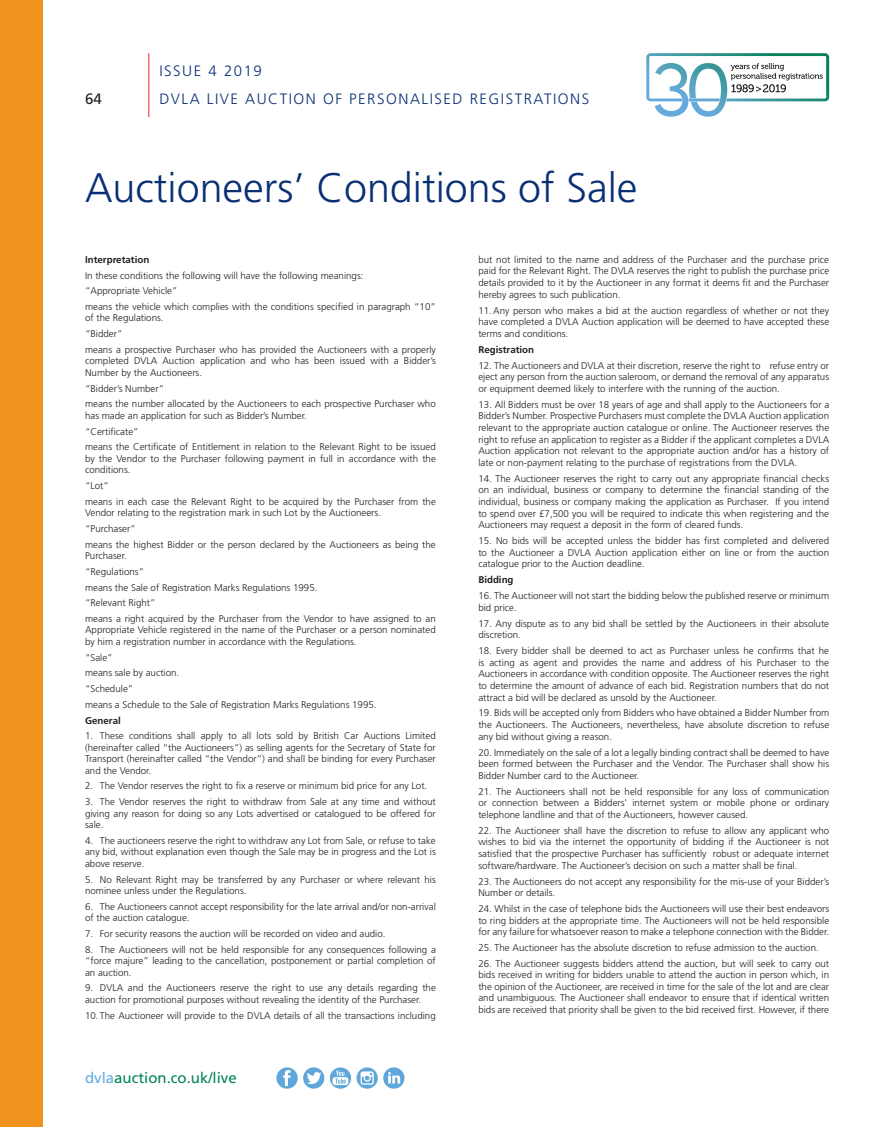
<style>
.page{position:relative;width:893px;height:1127px;background:#fff}
.page>*{position:absolute;margin:0;border:0;box-sizing:border-box;transform-origin:0 0}
.t1{font:300 41.25px "Frutiger";color:#092f74}
.t2{font:300 15px/28.7px "Frutiger";letter-spacing:.1em;color:#092f74}
.t3{font:15px "Frutiger";color:#008457}
.t4{font:15px "Frutiger";color:#231f20}
.t5{font:300 9.75px/11.6px "Frutiger";color:#231f20}
.t6{font:700 9.75px "Frutiger";color:#231f20}
.s1{color:#64addf}
</style>
<div class="page">
<hr style="left:148px;top:53px;width:1px;height:64px;background:#ee1d23">
<div style="left:0;top:0;width:43px;height:1127px;background:#f0941e"></div>
<div style="left:276px;top:1067px;width:22px;height:22px;background:#5fa6da;border-radius:50%"></div>
<div style="left:303px;top:1067px;width:21px;height:22px;background:#5fa6da;border-radius:50%"></div>
<svg style="left:330px;top:1067px;width:21px;height:22px"></svg>
<svg style="left:283px;top:1070px;width:8px;height:16px"></svg>
<svg style="left:307px;top:1072px;width:14px;height:12px"></svg>
<svg style="left:333px;top:1070px;width:15px;height:15px"></svg>
<svg style="left:357px;top:1067px;width:21px;height:22px"></svg>
<svg style="left:361px;top:1071px;width:13px;height:14px"></svg>
<svg style="left:383px;top:1067px;width:22px;height:22px"></svg>
<svg style="left:388px;top:1072px;width:12px;height:11px"></svg>
<svg style="left:646px;top:53px;width:183px;height:64px"></svg>
<h2 class="t4" style="left:85px;top:90px;width:18px">64</h2>
<h2 class="t2" style="left:159px;top:56px;width:431px">ISSUE 4 2019<br>DVLA LIVE AUCTION OF PERSONALISED REGISTRATIONS</h2>
<h1 class="t1" style="left:85px;top:165px;width:554px">Auctioneers’ Conditions of Sale</h1>
<p class="t6" style="left:85px;top:254px;width:66px">Interpretation</p>
<p class="t5" style="left:85px;top:267px;width:352px;line-height:15.8px">In these conditions the following will have the following meanings:<br>“Appropriate Vehicle”<br>means the vehicle which complies with the conditions specified in paragraph “10”</p>
<p class="t5" style="left:85px;top:310px;width:352px;line-height:15.8px">of the Regulations.<br>“Bidder”<br>means a prospective Purchaser who has provided the Auctioneers with a properly</p>
<p class="t5" style="left:85px;top:355px;width:352px">completed DVLA Auction application and who has been issued with a Bidder’s<br>Number by the Auctioneers.</p>
<p class="t5" style="left:85px;top:380px;width:352px;line-height:15.8px">“Bidder’s Number”<br>means the number allocated by the Auctioneers to each prospective Purchaser who</p>
<p class="t5" style="left:85px;top:407px;width:352px;line-height:15.8px">has made an application for such as Bidder’s Number.<br>“Certificate”<br>means the Certificate of Entitlement in relation to the Relevant Right to be issued</p>
<p class="t5" style="left:85px;top:452px;width:352px">by the Vendor to the Purchaser following payment in full in accordance with the conditions.</p>
<p class="t5" style="left:85px;top:478px;width:352px;line-height:15.8px">“Lot”<br>means in each case the Relevant Right to be acquired by the Purchaser from the</p>
<p class="t5" style="left:85px;top:505px;width:352px;line-height:15.8px">Vendor relating to the registration mark in such Lot by the Auctioneers.<br>“Purchaser”<br>means the highest Bidder or the person declared by the Auctioneers as being the</p>
<p class="t5" style="left:85px;top:548px;width:352px;line-height:15.8px">Purchaser.<br>“Regulations”<br>means the Sale of Registration Marks Regulations 1995.<br>“Relevant Right”<br>means a right acquired by the Purchaser from the Vendor to have assigned to an</p>
<p class="t5" style="left:85px;top:624px;width:352px">Appropriate Vehicle registered in the name of the Purchaser or a person nominated by him a registration number in accordance with the Regulations.</p>
<p class="t5" style="left:85px;top:649px;width:293px;line-height:15.8px">“Sale”<br>means sale by auction.<br>“Schedule”<br>means a Schedule to the Sale of Registration Marks Regulations 1995.</p>
<p class="t6" style="left:85px;top:714px;width:37px">General</p>
<p class="t5" style="left:85px;top:730px;width:352px;text-align:justify">1. These conditions shall apply to all lots sold by British Car Auctions Limited (hereinafter called “the Auctioneers”) as selling agents for the Secretary of State for Transport (hereinafter called “the Vendor”) and shall be binding for every Purchaser and the Vendor.</p>
<p class="t5" style="left:85px;top:780px;width:344px">2. The Vendor reserves the right to fix a reserve or minimum bid price for any Lot.</p>
<p class="t5" style="left:85px;top:796px;width:352px;text-align:justify">3. The Vendor reserves the right to withdraw from Sale at any time and without giving any reason for doing so any Lots advertised or catalogued to be offered for sale.</p>
<p class="t5" style="left:85px;top:835px;width:352px;text-align:justify">4. The auctioneers reserve the right to withdraw any Lot from Sale, or refuse to take any bid, without explanation even though the Sale may be in progress and the Lot is above reserve.</p>
<p class="t5" style="left:85px;top:873px;width:352px">5. No Relevant Right may be transferred by any Purchaser or where relevant his nominee unless under the Regulations.</p>
<p class="t5" style="left:85px;top:900px;width:352px">6. The Auctioneers cannot accept responsibility for the late arrival and/or non-arrival of the auction catalogue.</p>
<p class="t5" style="left:85px;top:928px;width:302px">7. For security reasons the auction will be recorded on video and audio.</p>
<p class="t5" style="left:85px;top:943px;width:352px;text-align:justify">8. The Auctioneers will not be held responsible for any consequences following a “force majure” leading to the cancellation, postponement or partial completion of an auction.</p>
<p class="t5" style="left:85px;top:982px;width:352px">9. DVLA and the Auctioneers reserve the right to use any details regarding the auction for promotional purposes without revealing the identity of the Purchaser.</p>
<p class="t5" style="left:85px;top:1009px;width:352px">10. The Auctioneer will provide to the DVLA details of all the transactions including</p>
<h2 class="t3" style="left:85px;top:1069px;width:153px"><span class="s1">dvla</span>auction.co.uk/live</h2>
<p class="t5" style="left:478px;top:254px;width:352px;text-align:justify">but not limited to the name and address of the Purchaser and the purchase price paid for the Relevant Right. The DVLA reserves the right to publish the purchase price details provided to it by the Auctioneer in any format it deems fit and the Purchaser hereby agrees to such publication.</p>
<p class="t5" style="left:478px;top:304px;width:352px;text-align:justify">11.Any person who makes a bid at the auction regardless of whether or not they have completed a DVLA Auction application will be deemed to have accepted these terms and conditions.</p>
<p class="t6" style="left:478px;top:344px;width:57px">Registration</p>
<p class="t5" style="left:478px;top:359px;width:352px;text-align:justify">12. The Auctioneers and DVLA at their discretion, reserve the right to refuse entry or eject any person from the auction saleroom, or demand the removal of any apparatus or equipment deemed likely to interfere with the running of the auction.</p>
<p class="t5" style="left:478px;top:398px;width:352px;text-align:justify">13. All Bidders must be over 18 years of age and shall apply to the Auctioneers for a Bidder’s Number. Prospective Purchasers must complete the DVLA Auction application relevant to the appropriate auction catalogue or online. The Auctioneer reserves the right to refuse an application to register as a Bidder if the applicant completes a DVLA Auction application not relevant to the appropriate auction and/or has a history of late or non-payment relating to the purchase of registrations from the DVLA.</p>
<p class="t5" style="left:478px;top:472px;width:352px;text-align:justify">14. The Auctioneer reserves the right to carry out any appropriate financial checks on an individual, business or company to determine the financial standing of the individual, business or company making the application as Purchaser. If you intend to spend over £7,500 you will be required to indicate this when registering and the Auctioneers may request a deposit in the form of cleared funds.</p>
<p class="t5" style="left:478px;top:535px;width:352px;text-align:justify">15. No bids will be accepted unless the bidder has first completed and delivered to the Auctioneer a DVLA Auction application either on line or from the auction catalogue prior to the Auction deadline.</p>
<p class="t6" style="left:478px;top:574px;width:37px">Bidding</p>
<p class="t5" style="left:478px;top:590px;width:352px">16. The Auctioneer will not start the bidding below the published reserve or minimum bid price.</p>
<p class="t5" style="left:478px;top:617px;width:352px">17. Any dispute as to any bid shall be settled by the Auctioneers in their absolute discretion.</p>
<p class="t5" style="left:478px;top:645px;width:352px;text-align:justify">18. Every bidder shall be deemed to act as Purchaser unless he confirms that he is acting as agent and provides the name and address of his Purchaser to the Auctioneers in accordance with condition opposite. The Auctioneer reserves the right to determine the amount of advance of each bid. Registration numbers that do not attract a bid will be declared as unsold by the Auctioneer.</p>
<p class="t5" style="left:478px;top:707px;width:352px;text-align:justify">19. Bids will be accepted only from Bidders who have obtained a Bidder Number from the Auctioneers. The Auctioneers, nevertheless, have absolute discretion to refuse any bid without giving a reason.</p>
<p class="t5" style="left:478px;top:746px;width:352px;text-align:justify">20. Immediately on the sale of a lot a legally binding contract shall be deemed to have been formed between the Purchaser and the Vendor. The Purchaser shall show his Bidder Number card to the Auctioneer.</p>
<p class="t5" style="left:478px;top:785px;width:352px;text-align:justify">21. The Auctioneers shall not be held responsible for any loss of communication or connection between a Bidders’ internet system or mobile phone or ordinary telephone landline and that of the Auctioneers, however caused.</p>
<p class="t5" style="left:478px;top:825px;width:352px;text-align:justify">22. The Auctioneer shall have the discretion to refuse to allow any applicant who wishes to bid via the internet the opportunity of bidding if the Auctioneer is not satisfied that the prospective Purchaser has sufficiently robust or adequate internet software/hardware. The Auctioneer’s decision on such a matter shall be final.</p>
<p class="t5" style="left:478px;top:875px;width:352px">23. The Auctioneers do not accept any responsibility for the mis-use of your Bidder’s<br>Number or details.</p>
<p class="t5" style="left:478px;top:903px;width:352px;text-align:justify">24. Whilst in the case of telephone bids the Auctioneers will use their best endeavors to ring bidders at the appropriate time. The Auctioneers will not be held responsible for any failure for whatsoever reason to make a telephone connection with the Bidder.</p>
<p class="t5" style="left:478px;top:942px;width:342px">25. The Auctioneer has the absolute discretion to refuse admission to the auction.</p>
<p class="t5" style="left:478px;top:958px;width:352px;text-align:justify">26. The Auctioneer suggests bidders attend the auction, but will seek to carry out bids received in writing for bidders unable to attend the auction in person which, in the opinion of the Auctioneer, are received in time for the sale of the lot and are clear and unambiguous. The Auctioneer shall endeavor to ensure that if identical written bids are received that priority shall be given to the bid received first. However, if there</p>
</div>
